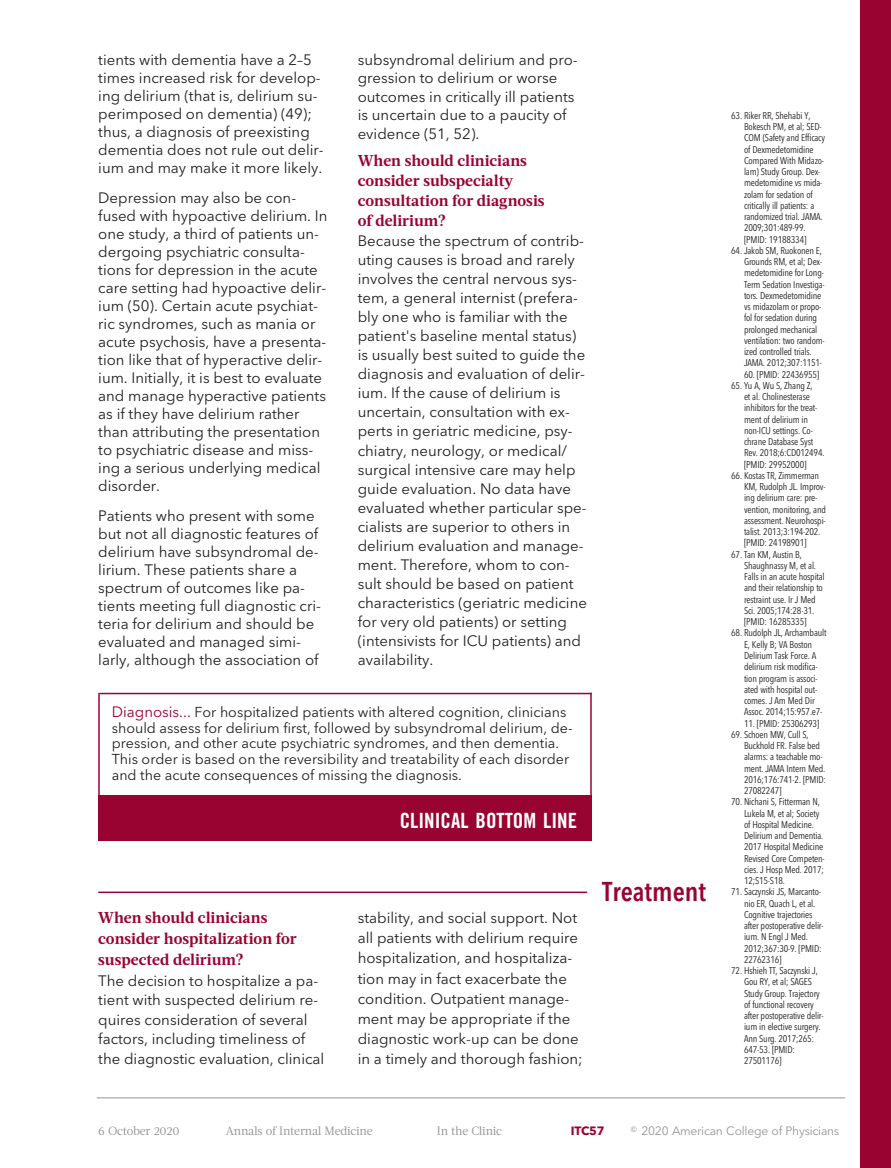
<style>
.page{position:relative;width:891px;height:1168px;background:#fff}
.page>*{position:absolute;margin:0;border:0;box-sizing:border-box;transform-origin:0 0}
.t1{font:600 condensed 27px "Avenir Next LT Pro";color:#990332}
.t2{font:21px "Trade Gothic Bold Cond Twenty";color:#fff}
.t3{font:700 15.75px/20px "Acta";color:#990332}
.t4{font:15px/18px "Avenir Next LT Pro";color:#231f20}
.t5{font:14.25px/15.8px "Avenir Next LT Pro";color:#231f20}
.t6{font:12px "Acta";letter-spacing:-.02em;color:#939598}
.t7{font:12px "Avenir Next LT Pro";letter-spacing:-.02em;color:#939598}
.t8{font:700 12px "Avenir Next LT Pro";letter-spacing:-.02em;color:#990332}
.t9{font:condensed 9.75px/11.2px "Avenir Next LT Pro";letter-spacing:-.02em;color:#231f20}
.s1{font-size:15px;color:#990332}
</style>
<div class="page">
<div style="left:860px;top:0;width:31px;height:1168px;background:#990332"></div>
<div style="left:98px;top:795px;width:494px;height:45px;background:#990332"></div>
<hr style="left:98px;top:891px;width:489px;height:2px;background:#990332">
<hr style="left:98px;top:693px;width:2px;height:134px;background:#990332">
<hr style="left:100px;top:693px;width:492px;height:1px;background:#990332">
<hr style="left:590px;top:693px;width:2px;height:134px;background:#990332">
<hr style="left:97px;top:1097px;width:748px;height:1px;background:#939598">
<p class="t4" style="left:98px;top:52px;width:227px">tients with dementia have a 2–5 times increased risk for develop&shy;ing delirium (that is, delirium su&shy;perimposed on dementia) (49); thus, a diagnosis of preexisting dementia does not rule out delir&shy;ium and may make it more likely.</p>
<p class="t4" style="left:98px;top:190px;width:231px">Depression may also be con&shy;fused with hypoactive delirium. In one study, a third of patients un&shy;dergoing psychiatric consulta&shy;tions for depression in the acute care setting had hypoactive delir&shy;ium (50). Certain acute psychiat&shy;ric syndromes, such as mania or acute psychosis, have a presenta&shy;tion like that of hyperactive delir&shy;ium. Initially, it is best to evaluate and manage hyperactive patients as if they have delirium rather than attributing the presentation to psychiatric disease and miss&shy;ing a serious underlying medical disorder.</p>
<p class="t4" style="left:98px;top:508px;width:224px">Patients who present with some but not all diagnostic features of delirium have subsyndromal de&shy;lirium. These patients share a spectrum of outcomes like pa&shy;tients meeting full diagnostic cri&shy;teria for delirium and should be evaluated and managed simi&shy;larly, although the association of</p>
<p class="t4" style="left:358px;top:52px;width:221px;line-height:18.5px">subsyndromal delirium and pro&shy;gression to delirium or worse outcomes in critically ill patients is uncertain due to a paucity of evidence (51, 52).</p>
<p class="t3" style="left:358px;top:152px;width:188px">When should clinicians consider subspecialty consultation for diagnosis of delirium?</p>
<p class="t4" style="left:358px;top:233px;width:231px;line-height:19px">Because the spectrum of contrib&shy;uting causes is broad and rarely involves the central nervous sys&shy;tem, a general internist (prefera&shy;bly one who is familiar with the patient's baseline mental status) is usually best suited to guide the diagnosis and evaluation of delir&shy;ium. If the cause of delirium is uncertain, consultation with ex&shy;perts in geriatric medicine, psy&shy;chiatry, neurology, or medical/ surgical intensive care may help guide evaluation. No data have evaluated whether particular spe&shy;cialists are superior to others in delirium evaluation and manage&shy;ment. Therefore, whom to con&shy;sult should be based on patient characteristics (geriatric medicine for very old patients) or setting (intensivists for ICU patients) and availability.</p>
<p class="t5" style="left:112px;top:705px;width:462px"><span class="s1">Diagnosis...</span> For hospitalized patients with altered cognition, clinicians should assess for delirium first, followed by subsyndromal delirium, de&shy;pression, and other acute psychiatric syndromes, and then dementia.<br>This order is based on the reversibility and treatability of each disorder and the acute consequences of missing the diagnosis.</p>
<h2 class="t2" style="left:400px;top:812px;width:179px">CLINICAL BOTTOM LINE</h2>
<p class="t3" style="left:98px;top:908px;width:200px;line-height:20.9px">When should clinicians consider hospitalization for suspected delirium?</p>
<p class="t4" style="left:98px;top:972px;width:228px;line-height:19.6px">The decision to hospitalize a pa&shy;tient with suspected delirium re&shy;quires consideration of several factors, including timeliness of the diagnostic evaluation, clinical</p>
<p class="t4" style="left:358px;top:909px;width:227px;line-height:20.1px">stability, and social support. Not all patients with delirium require hospitalization, and hospitaliza&shy;tion may in fact exacerbate the condition. Outpatient manage&shy;ment may be appropriate if the diagnostic work-up can be done in a timely and thorough fashion;</p>
<h1 class="t1" style="left:602px;top:880px;width:105px">Treatment</h1>
<p class="t9" style="left:744px;top:111px;width:83px;text-indent:-13px">63. Riker RR, Shehabi Y,<br>Bokesch PM, et al; SED-<br>COM (Safety and Efficacy of Dexmedetomidine<br>Compared With Midazo&shy;lam) Study Group. Dex&shy;medetomidine vs mida&shy;zolam for sedation of critically ill patients: a randomized trial. JAMA.<br>2009;301:489-99. [PMID: 19188334]</p>
<p class="t9" style="left:744px;top:246px;width:82px;text-indent:-13px">64. Jakob SM, Ruokonen E,<br>Grounds RM, et al; Dex&shy;medetomidine for Long-<br>Term Sedation Investiga&shy;tors. Dexmedetomidine vs midazolam or propo&shy;fol for sedation during prolonged mechanical ventilation: two random&shy;ized controlled trials.<br>JAMA. 2012;307:1151-</p>
<p class="t9" style="left:744px;top:369px;width:77px">60. [PMID: 22436955]</p>
<p class="t9" style="left:744px;top:381px;width:82px;text-indent:-13px">65. Yu A, Wu S, Zhang Z,<br>et al. Cholinesterase inhibitors for the treat&shy;ment of delirium in non-ICU settings. Co&shy;chrane Database Syst<br>Rev. 2018;6:CD012494. [PMID: 29952000]</p>
<p class="t9" style="left:744px;top:471px;width:83px;text-indent:-13px">66. Kostas TR, Zimmerman<br>KM, Rudolph JL. Improv&shy;ing delirium care: pre&shy;vention, monitoring, and assessment. Neurohospi&shy;talist. 2013;3:194-202. [PMID: 24198901]</p>
<p class="t9" style="left:744px;top:549px;width:82px;text-indent:-13px">67. Tan KM, Austin B,<br>Shaughnassy M, et al.<br>Falls in an acute hospital and their relationship to restraint use. Ir J Med<br>Sci. 2005;174:28-31. [PMID: 16285335]</p>
<p class="t9" style="left:744px;top:628px;width:84px;text-indent:-13px">68. Rudolph JL, Archambault<br>E, Kelly B; VA Boston<br>Delirium Task Force. A delirium risk modifica&shy;tion program is associ&shy;ated with hospital out&shy;comes. J Am Med Dir<br>Assoc. 2014;15:957.e7-</p>
<p class="t9" style="left:744px;top:718px;width:77px">11. [PMID: 25306293]</p>
<p class="t9" style="left:744px;top:729px;width:84px;text-indent:-13px">69. Schoen MW, Cull S,<br>Buckhold FR. False bed alarms: a teachable mo&shy;ment. JAMA Intern Med.<br>2016;176:741-2. [PMID:<br>27082247]</p>
<p class="t9" style="left:744px;top:797px;width:82px;text-indent:-13px">70. Nichani S, Fitterman N,<br>Lukela M, et al; Society of Hospital Medicine.<br>Delirium and Dementia.<br>2017 Hospital Medicine<br>Revised Core Competen&shy;cies. J Hosp Med. 2017;<br>12;S15-S18.</p>
<p class="t9" style="left:744px;top:887px;width:81px;text-indent:-13px">71. Saczynski JS, Marcanto&shy;nio ER, Quach L, et al.<br>Cognitive trajectories after postoperative delir&shy;ium. N Engl J Med.<br>2012;367:30-9. [PMID:<br>22762316]</p>
<p class="t9" style="left:744px;top:966px;width:81px;text-indent:-13px">72. Hshieh TT, Saczynski J,<br>Gou RY, et al; SAGES<br>Study Group. Trajectory of functional recovery after postoperative delir&shy;ium in elective surgery.<br>Ann Surg. 2017;265:<br>647-53. [PMID:<br>27501176]</p>
<p class="t6" style="left:98px;top:1126px;width:83px">6 October 2020</p>
<p class="t6" style="left:226px;top:1126px;width:148px">Annals of Internal Medicine</p>
<p class="t6" style="left:437px;top:1126px;width:67px">In the Clinic</p>
<p class="t8" style="left:571px;top:1126px;width:35px">ITC57</p>
<p class="t7" style="left:642px;top:1126px;width:199px">2020 American College of Physicians</p>
</div>
